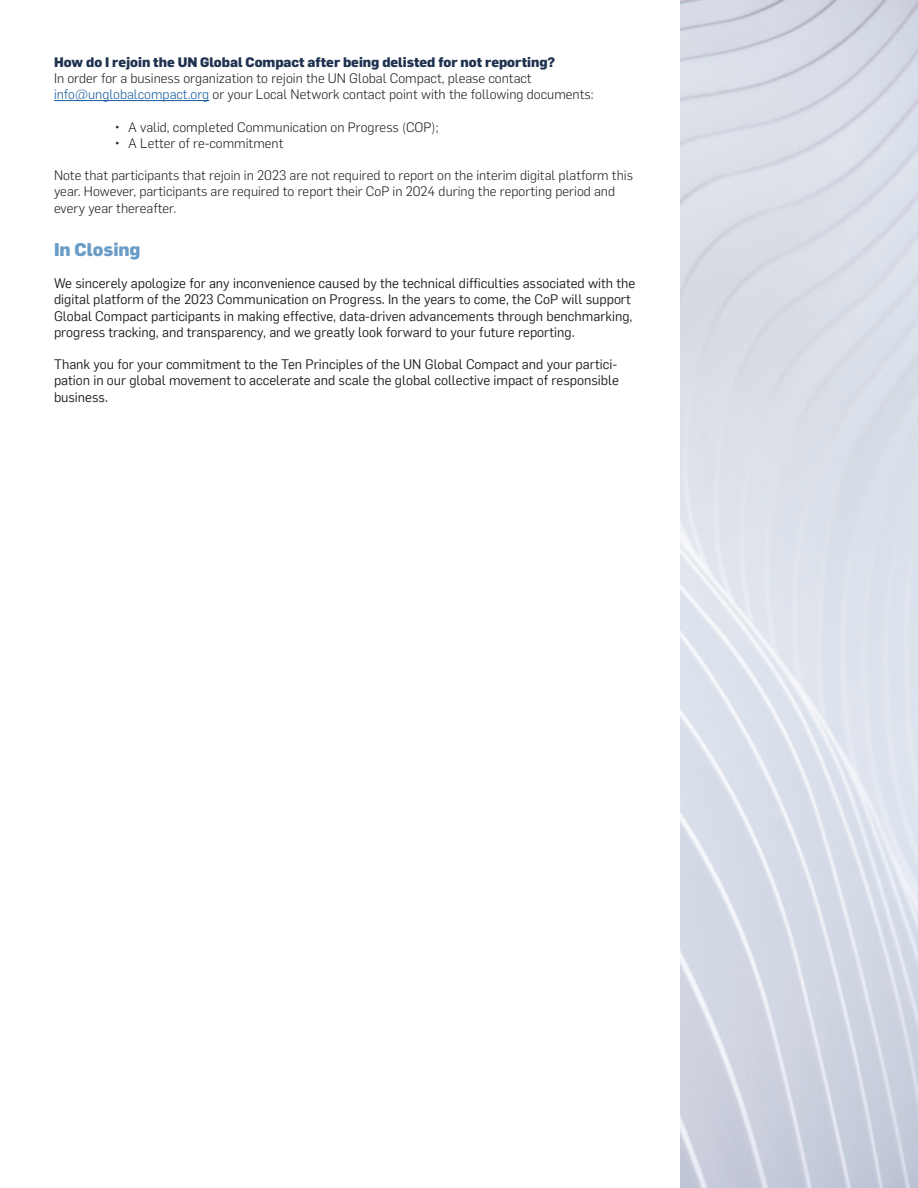
<style>
.page{position:relative;width:918px;height:1188px;background:#fff}
.page>*{position:absolute;margin:0;border:0;box-sizing:border-box;transform-origin:0 0}
.t1{font:800 18px "Flama";color:#699cc6}
.t2{font:13.5px/16.2px "Flama";color:#231f20}
.t3{font:300 13.5px/16.2px "Flama";color:#231f20}
.t4{font:800 13.5px "Flama";color:#1e3250}
.s1{color:#175d9e}
</style>
<div class="page">
<hr style="left:54px;top:100px;width:155px;height:1px;background:#175d9e">
<img style="left:680px;top:0;width:238px;height:1188px">
<p class="t4" style="left:54px;top:52px;width:503px">How do I rejoin the UN Global Compact after being delisted for not reporting?</p>
<p class="t3" style="left:54px;top:69px;width:479px">In order for a business organization to rejoin the UN Global Compact, please contact</p>
<p class="t3" style="left:54px;top:86px;width:541px"><span class="s1">info@unglobalcompact.org</span> or your Local Network contact point with the following documents:</p>
<p class="t3" style="left:115px;top:118px;width:325px">• A valid, completed Communication on Progress (COP);</p>
<p class="t3" style="left:115px;top:134px;width:170px">• A Letter of re-commitment</p>
<p class="t3" style="left:54px;top:167px;width:581px">Note that participants that rejoin in 2023 are not required to report on the interim digital platform this year. However, participants are required to report their CoP in 2024 during the reporting period and every year thereafter.</p>
<p class="t1" style="left:54px;top:236px;width:88px">In Closing</p>
<p class="t2" style="left:54px;top:274px;width:583px">We sincerely apologize for any inconvenience caused by the technical difficulties associated with the digital platform of the 2023 Communication on Progress. In the years to come, the CoP will support Global Compact participants in making effective, data-driven advancements through benchmarking, progress tracking, and transparency, and we greatly look forward to your future reporting.</p>
<p class="t2" style="left:54px;top:355px;width:566px">Thank you for your commitment to the Ten Principles of the UN Global Compact and your partici&shy;pation in our global movement to accelerate and scale the global collective impact of responsible business.</p>
</div>
